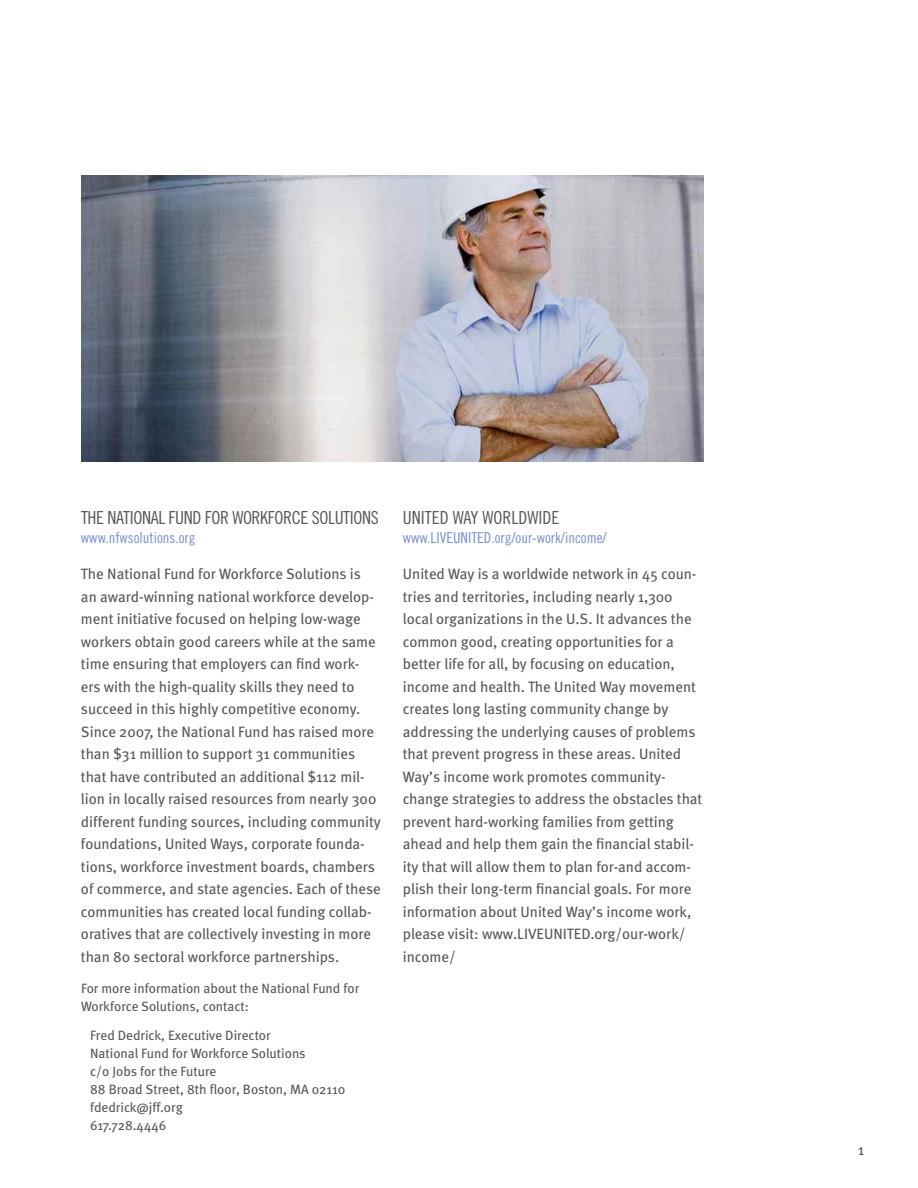
<style>
.page{position:relative;width:918px;height:1188px;background:#fff}
.page>*{position:absolute;margin:0;border:0;box-sizing:border-box;transform-origin:0 0}
.t1{font:18px "Trade Gothic Cond Eighteen";letter-spacing:-.02em;color:#58595b}
.t2{font:18px "Trade Gothic Cond Eighteen";color:#58595b}
.t3{font:15px/22.5px "Meta";color:#58595b}
.t4{font:15px "Trade Gothic Cond Eighteen";color:#788ec7}
.t5{font:13.5px/18px "Meta";color:#58595b}
</style>
<div class="page">
<img style="left:81px;top:176px;width:622px;height:286px">
<p class="t1" style="left:81px;top:507px;width:299px">THE NATIONAL FUND FOR WORKFORCE SOLUTIONS</p>
<p class="t4" style="left:81px;top:529px;width:116px">www.nfwsolutions.org</p>
<p class="t3" style="left:81px;top:563px;width:302px">The National Fund for Workforce Solutions is<br>an award-winning national workforce develop&shy;ment initiative focused on helping low-wage workers obtain good careers while at the same time ensuring that employers can find work&shy;ers with the high-quality skills they need to succeed in this highly competitive economy.<br>Since 2007, the National Fund has raised more than $31 million to support 31 communities that have contributed an additional $112 mil&shy;lion in locally raised resources from nearly 300 different funding sources, including community foundations, United Ways, corporate founda&shy;tions, workforce investment boards, chambers of commerce, and state agencies. Each of these communities has created local funding collab&shy;oratives that are collectively investing in more than 80 sectoral workforce partnerships.</p>
<p class="t5" style="left:81px;top:979px;width:280px">For more information about the National Fund for<br>Workforce Solutions, contact:</p>
<p class="t5" style="left:90px;top:1027px;width:257px">Fred Dedrick, Executive Director<br>National Fund for Workforce Solutions<br>c/o Jobs for the Future<br>88 Broad Street, 8th floor, Boston, MA 02110 fdedrick@jff.org<br>617.728.4446</p>
<p class="t2" style="left:403px;top:507px;width:158px">UNITED WAY WORLDWIDE</p>
<p class="t4" style="left:403px;top:529px;width:205px">www.LIVEUNITED.org/our-work/income/</p>
<p class="t3" style="left:403px;top:563px;width:301px">United Way is a worldwide network in 45 coun&shy;tries and territories, including nearly 1,300 local organizations in the U.S. It advances the common good, creating opportunities for a better life for all, by focusing on education, income and health. The United Way movement creates long lasting community change by addressing the underlying causes of problems that prevent progress in these areas. United Way’s income work promotes community&shy;change strategies to address the obstacles that prevent hard-working families from getting ahead and help them gain the financial stabil&shy;ity that will allow them to plan for-and accom&shy;plish their long-term financial goals. For more information about United Way’s income work, please visit: www.LIVEUNITED.org/our-work/ income/</p>
<p class="t3" style="left:858px;top:1139px;width:8px">1</p>
</div>
